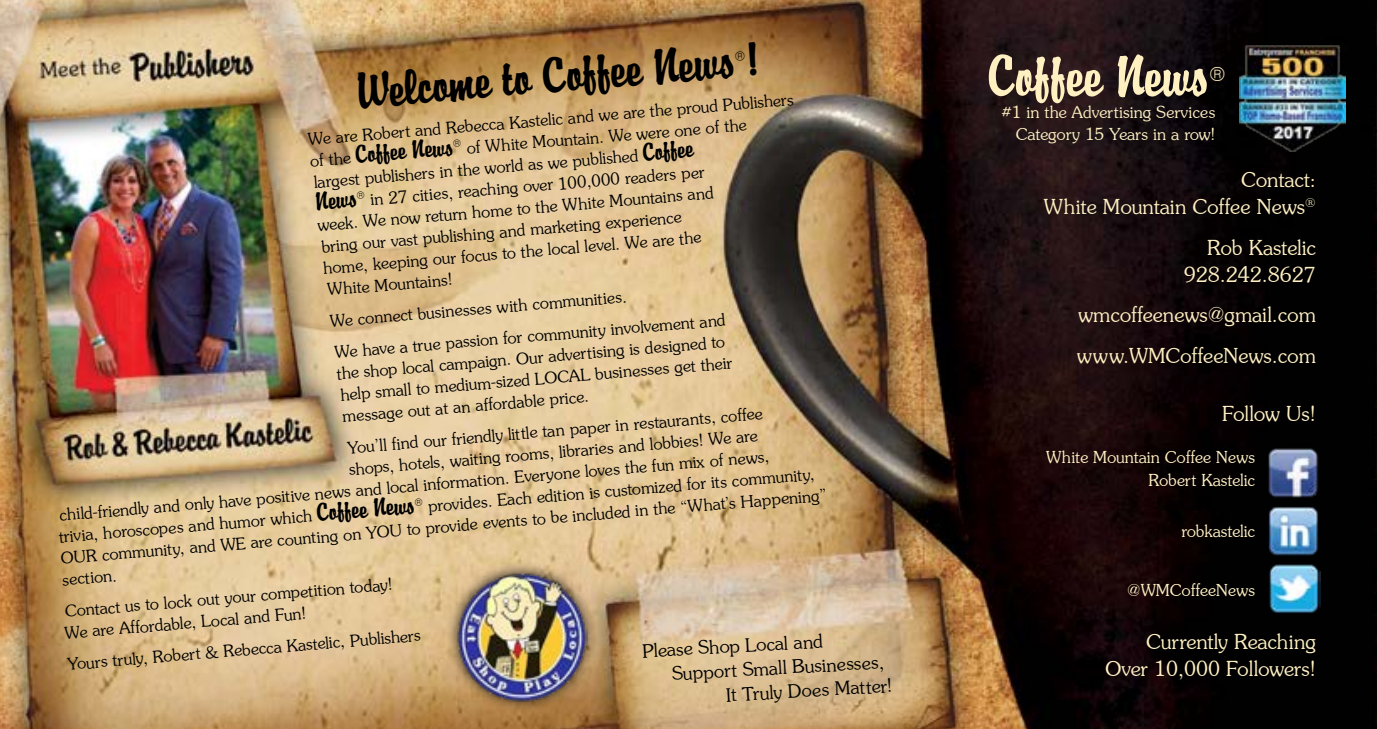
<style>
.page{position:relative;width:1377px;height:729px;background:#fff}
.page>*{position:absolute;margin:0;border:0;box-sizing:border-box;transform-origin:0 0}
.t1{font:50.62px "Brody Font";color:#fff0c2}
.t2{font:44.32px "Brody Font";color:#000}
.t3{font:22.5px/27px "Souvenir";color:#fff0c2;text-align:right}
.t4{font:22.5px "Brody Font";color:#000}
.t5{font:20.25px "Souvenir";color:#000}
.t6{font:18px/21.4px "Souvenir";color:#000}
.t7{font:18px/22.5px "Souvenir";color:#fff0c2;text-align:right}
.t8{font:18px "Brody Font";color:#fff0c2}
.s1{font-family:"Brody Font";font-size:22.5px}
.s2{font-family:"Souvenir";font-size:18px}
</style>
<div class="page">
<img style="left:0;top:0;width:1377px;height:729px">
<img style="left:1266px;top:443px;width:55px;height:57px">
<img style="left:1265px;top:502px;width:57px;height:57px">
<img style="left:1267px;top:561px;width:53px;height:54px">
<img style="left:1239px;top:45px;width:106px;height:107px">
<div style="left:445px;top:560px;width:152px;height:153px;background:#000;opacity:.75"></div>
<img style="left:454px;top:569px;width:134px;height:134px">
<svg style="left:735px;top:51px;width:10px;height:10px"></svg>
<h2 class="t2" style="left:355px;top:65px;width:405px;rotate:-5deg">Welcome to Coffee News !</h2>
<p class="t6" style="left:307px;top:130px;width:489px;rotate:-5deg">We are Robert and Rebecca Kastelic and we are the proud Publishers</p>
<p class="t6" style="left:311px;top:152px;width:437px;text-indent:142px;rotate:-5deg"><sup>®</sup> of White Mountain. We were one of the largest publishers in the world as we published <span class="s1">Coffee</span></p>
<p class="t4" style="left:314px;top:187px;width:43px;rotate:-5deg">News</p>
<p class="t4" style="left:309px;top:145px;width:146px;rotate:-5deg"><span class="s2">of the</span> Coffee News</p>
<p class="t6" style="left:315px;top:195px;width:399px;text-indent:42px;rotate:-5deg"><sup>®</sup> in 27 cities, reaching over 100,000 readers per week. We now return home to the White Mountains and bring our vast publishing and marketing experience home, keeping our focus to the local level. We are the White Mountains!</p>
<p class="t6" style="left:329px;top:306px;width:396px;line-height:31.7px;rotate:-5deg">We connect businesses with communities.<br>We have a true passion for community involvement and</p>
<p class="t6" style="left:336px;top:364px;width:396px;rotate:-5deg">the shop local campaign. Our advertising is designed to help small to medium-sized LOCAL businesses get their message out at an affordable price.</p>
<p class="t6" style="left:346px;top:438px;width:418px;rotate:-5deg">You’ll find our friendly little tan paper in restaurants, coffee</p>
<p class="t6" style="left:348px;top:460px;width:411px;rotate:-5deg">shops, hotels, waiting rooms, libraries and lobbies! We are</p>
<p class="t6" style="left:59px;top:506px;width:714px;rotate:-5deg">child-friendly and only have positive news and local information. Everyone loves the fun mix of news,</p>
<p class="t6" style="left:58px;top:529px;width:770px;line-height:20.5px;text-indent:358px;rotate:-5deg"><sup>®</sup> provides. Each edition is customized for its community,<br>OUR community, and WE are counting on YOU to provide events to be included in the “What’s Happening” section.</p>
<p class="t6" style="left:58px;top:527px;width:359px;rotate:-5deg">trivia, horoscopes and humor which <span class="s1">Coffee News</span></p>
<p class="t6" style="left:62px;top:602px;width:332px;rotate:-5deg">Contact us to lock out your competition today!<br>We are Affordable, Local and Fun!</p>
<p class="t6" style="left:66px;top:655px;width:356px;rotate:-5deg">Yours truly, Robert &amp; Rebecca Kastelic, Publishers</p>
<p class="t5" style="left:642px;top:640px;width:182px;rotate:-3deg">Please Shop Local and</p>
<p class="t5" style="left:671px;top:662px;width:214px;rotate:-3deg">Support Small Businesses,</p>
<p class="t5" style="left:726px;top:684px;width:168px;rotate:-3deg">It Truly Does Matter!</p>
<h1 class="t1" style="left:988px;top:45px;width:223px">Coffee News</h1>
<p class="t8" style="left:1210px;top:63px;width:17px">®</p>
<p class="t7" style="left:1001px;top:102px;width:215px;line-height:21.6px">#1 in the Advertising Services<br>Category 15 Years in a row!</p>
<p class="t3" style="left:1044px;top:167px;width:273px">Contact:<br>White Mountain Coffee News<sup>®</sup></p>
<p class="t3" style="left:1184px;top:235px;width:133px">Rob Kastelic<br>928.242.8627</p>
<p class="t3" style="left:1077px;top:295px;width:240px;line-height:40.5px;text-align:left">wmcoffeenews@gmail.com www.WMCoffeeNews.com</p>
<p class="t3" style="left:1222px;top:401px;width:95px">Follow Us!</p>
<p class="t7" style="left:1046px;top:446px;width:211px">White Mountain Coffee News<br>Robert Kastelic</p>
<p class="t7" style="left:1181px;top:521px;width:75px">robkastelic</p>
<p class="t7" style="left:1127px;top:579px;width:129px">@WMCoffeeNews</p>
<p class="t3" style="left:1105px;top:628px;width:212px">Currently Reaching<br>Over 10,000 Followers!</p>
</div>
